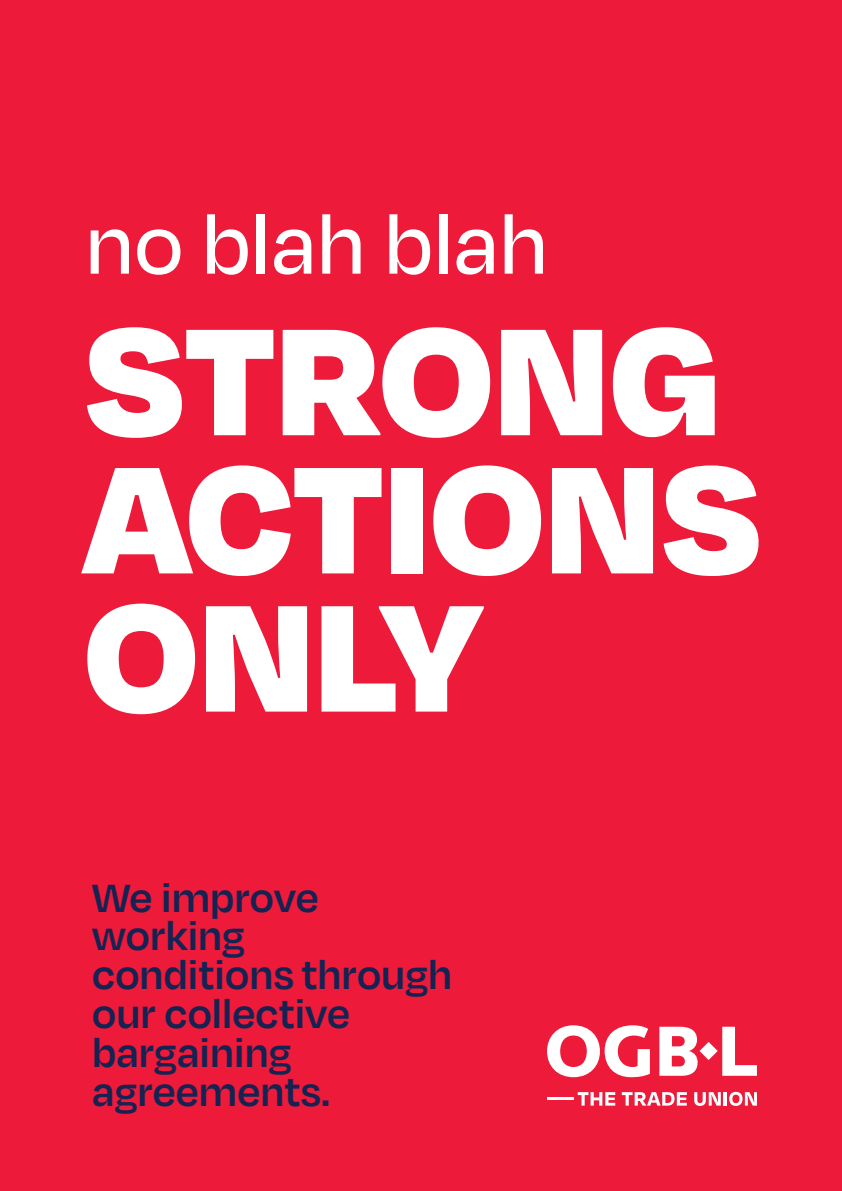
<style>
.page{position:relative;width:842px;height:1191px;background:#ed1a3a}
.page>*{position:absolute;margin:0;border:0;box-sizing:border-box;transform-origin:0 0}
.t1{font:900 175.5px/138.1px "Degular";color:#fff}
.t2{font:500 92.4px "Degular";color:#fff}
.t3{font:600 45.3px/38.8px "Degular";color:#142352}
</style>
<div class="page">
<svg style="left:578px;top:1092px;width:37px;height:13px"></svg>
<svg style="left:622px;top:1092px;width:65px;height:13px"></svg>
<svg style="left:694px;top:1091px;width:63px;height:15px"></svg>
<hr style="left:547px;top:1097px;width:26px;height:3px;background:#fff">
<svg style="left:547px;top:1025px;width:103px;height:52px"></svg>
<svg style="left:659px;top:1026px;width:98px;height:49px"></svg>
<p class="t2" style="left:85px;top:189px;width:465px">no blah blah</p>
<p class="t1" style="left:84px;top:301px;width:681px">STRONG<br>ACTIONS<br>ONLY</p>
<p class="t3" style="left:92px;top:876px;width:362px">We improve working conditions through our collective bargaining agreements.</p>
</div>
